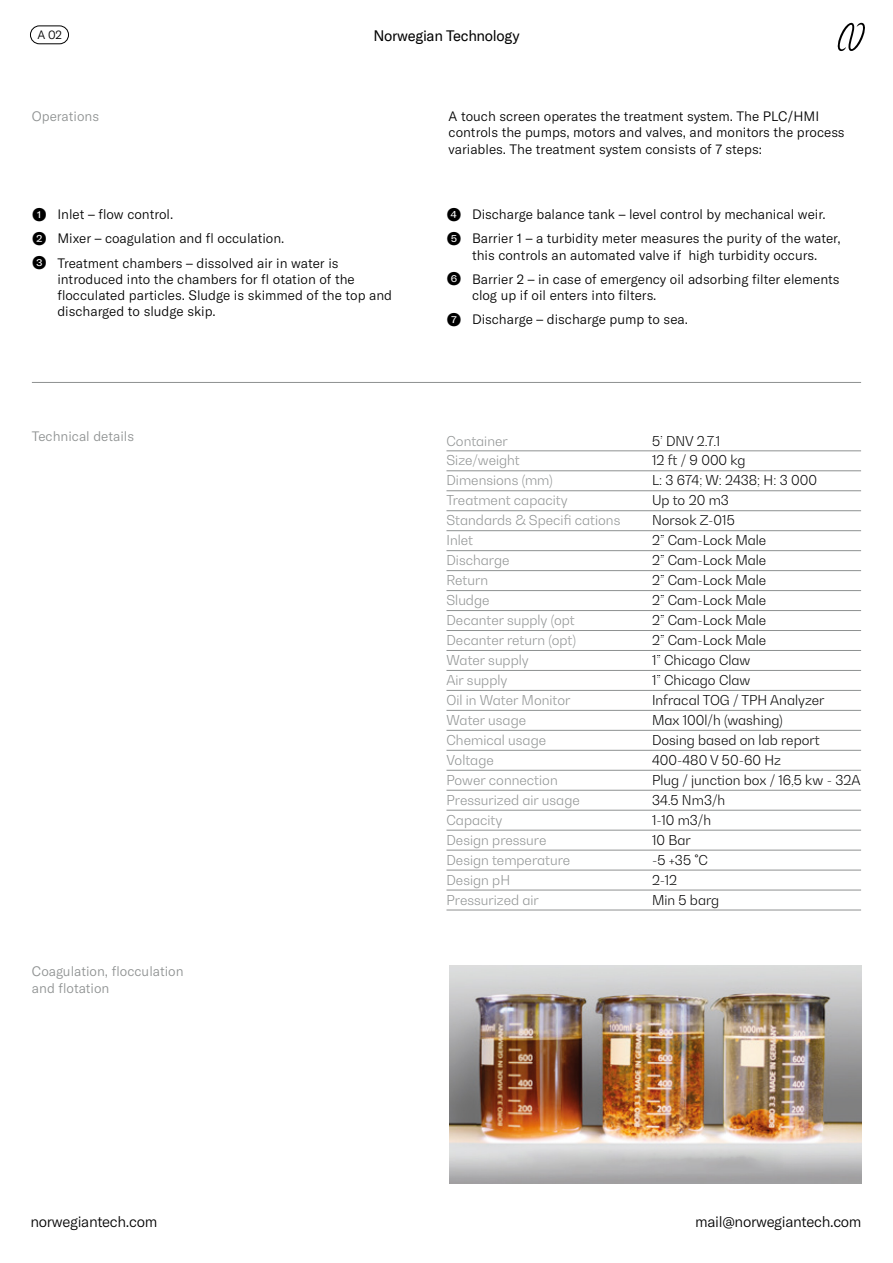
<style>
.page{position:relative;width:893px;height:1263px;background:#fff}
.page>*{position:absolute;margin:0;border:0;box-sizing:border-box;transform-origin:0 0}
.t1{font:300 15px "GT America";letter-spacing:-.02em;color:#000}
.t2{font:14.85px "GT America";letter-spacing:-.02em;color:#000}
.t3{font:300 13.5px/24.3px "GT America";color:#000}
.t4{font:300 13.5px "Bw Gradual";color:#000}
.t5{font:300 13.5px "Bw Gradual";color:#8e9191}
.t6{font:300 13.5px/16.2px "GT America";color:#8e9191}
.t7{font:300 12px "GT America";color:#000}
.s1{font-size:18px}
</style>
<div class="page">
<hr style="left:446px;top:451px;width:206px;height:1px;background:#8e9191">
<hr style="left:652px;top:451px;width:209px;height:1px;background:#8e9191">
<hr style="left:446px;top:470px;width:206px;height:1px;background:#8e9191">
<hr style="left:652px;top:470px;width:209px;height:1px;background:#8e9191">
<hr style="left:446px;top:490px;width:206px;height:1px;background:#8e9191">
<hr style="left:652px;top:490px;width:209px;height:1px;background:#8e9191">
<hr style="left:446px;top:510px;width:206px;height:1px;background:#8e9191">
<hr style="left:652px;top:510px;width:209px;height:1px;background:#8e9191">
<hr style="left:446px;top:530px;width:206px;height:1px;background:#8e9191">
<hr style="left:652px;top:530px;width:209px;height:1px;background:#8e9191">
<hr style="left:446px;top:550px;width:206px;height:1px;background:#8e9191">
<hr style="left:652px;top:550px;width:209px;height:1px;background:#8e9191">
<hr style="left:446px;top:570px;width:206px;height:1px;background:#8e9191">
<hr style="left:652px;top:570px;width:209px;height:1px;background:#8e9191">
<hr style="left:446px;top:590px;width:206px;height:1px;background:#8e9191">
<hr style="left:652px;top:590px;width:209px;height:1px;background:#8e9191">
<hr style="left:446px;top:610px;width:206px;height:1px;background:#8e9191">
<hr style="left:652px;top:610px;width:209px;height:1px;background:#8e9191">
<hr style="left:446px;top:630px;width:206px;height:1px;background:#8e9191">
<hr style="left:652px;top:630px;width:209px;height:1px;background:#8e9191">
<hr style="left:446px;top:650px;width:206px;height:1px;background:#8e9191">
<hr style="left:652px;top:650px;width:209px;height:1px;background:#8e9191">
<hr style="left:446px;top:670px;width:206px;height:1px;background:#8e9191">
<hr style="left:652px;top:670px;width:209px;height:1px;background:#8e9191">
<hr style="left:446px;top:690px;width:206px;height:1px;background:#8e9191">
<hr style="left:652px;top:690px;width:209px;height:1px;background:#8e9191">
<hr style="left:446px;top:710px;width:206px;height:1px;background:#8e9191">
<hr style="left:652px;top:710px;width:209px;height:1px;background:#8e9191">
<hr style="left:446px;top:730px;width:206px;height:1px;background:#8e9191">
<hr style="left:652px;top:730px;width:209px;height:1px;background:#8e9191">
<hr style="left:446px;top:750px;width:206px;height:1px;background:#8e9191">
<hr style="left:652px;top:750px;width:209px;height:1px;background:#8e9191">
<hr style="left:446px;top:770px;width:206px;height:1px;background:#8e9191">
<hr style="left:652px;top:770px;width:209px;height:1px;background:#8e9191">
<hr style="left:446px;top:790px;width:206px;height:1px;background:#8e9191">
<hr style="left:652px;top:790px;width:209px;height:1px;background:#8e9191">
<hr style="left:446px;top:810px;width:206px;height:1px;background:#8e9191">
<hr style="left:652px;top:810px;width:209px;height:1px;background:#8e9191">
<hr style="left:446px;top:830px;width:206px;height:1px;background:#8e9191">
<hr style="left:652px;top:830px;width:209px;height:1px;background:#8e9191">
<hr style="left:446px;top:850px;width:206px;height:1px;background:#8e9191">
<hr style="left:652px;top:850px;width:209px;height:1px;background:#8e9191">
<hr style="left:446px;top:870px;width:206px;height:1px;background:#8e9191">
<hr style="left:652px;top:870px;width:209px;height:1px;background:#8e9191">
<hr style="left:446px;top:890px;width:206px;height:1px;background:#8e9191">
<hr style="left:652px;top:890px;width:209px;height:1px;background:#8e9191">
<hr style="left:446px;top:910px;width:206px;height:1px;background:#8e9191">
<hr style="left:652px;top:910px;width:209px;height:1px;background:#8e9191">
<div style="left:30px;top:26px;width:39px;height:18px;border:1px solid #000;border-radius:9px"></div>
<img style="left:449px;top:966px;width:412px;height:217px">
<svg style="left:837px;top:22px;width:28px;height:29px"></svg>
<hr style="left:32px;top:382px;width:829px;height:1px;background:#8e9191">
<p class="t7" style="left:38px;top:28px;width:26px">A 02</p>
<p class="t2" style="left:373px;top:27px;width:148px">Norwegian Technology</p>
<p class="t6" style="left:32px;top:108px;width:69px">Operations</p>
<p class="t3" style="left:449px;top:108px;width:398px;line-height:16.2px">A touch screen operates the treatment system. The PLC/HMI controls the pumps, motors and valves, and monitors the process variables. The treatment system consists of 7 steps:</p>
<p class="t3" style="left:32px;top:202px;width:308px"><span class="s1">❶</span> Inlet – flow control.<br><span class="s1">❷</span> Mixer – coagulation and fl occulation.<br><span class="s1">❸</span> Treatment chambers – dissolved air in water is</p>
<p class="t3" style="left:57px;top:271px;width:336px;line-height:16.2px">introduced into the chambers for fl otation of the flocculated particles. Sludge is skimmed of the top and discharged to sludge skip.</p>
<p class="t3" style="left:446px;top:202px;width:396px"><span class="s1">❹</span> Discharge balance tank – level control by mechanical weir.<br><span class="s1">❺</span> Barrier 1 – a turbidity meter measures the purity of the water,</p>
<p class="t3" style="left:446px;top:243px;width:394px;text-align:center">this controls an automated valve if high turbidity occurs.<br><span class="s1">❻</span> Barrier 2 – in case of emergency oil adsorbing filter elements</p>
<p class="t3" style="left:446px;top:283px;width:243px;text-align:center">clog up if oil enters into filters.<br><span class="s1">❼</span> Discharge – discharge pump to sea.</p>
<p class="t6" style="left:32px;top:429px;width:104px">Technical details</p>
<p class="t5" style="left:446px;top:432px;width:63px">Container</p>
<p class="t4" style="left:652px;top:432px;width:70px">5’ DNV 2.7.1</p>
<p class="t5" style="left:446px;top:452px;width:75px">Size/weight</p>
<p class="t4" style="left:652px;top:452px;width:95px">12 ft / 9 000 kg</p>
<p class="t5" style="left:446px;top:472px;width:108px">Dimensions (mm)</p>
<p class="t4" style="left:652px;top:472px;width:166px">L: 3 674; W: 2438; H: 3 000</p>
<p class="t5" style="left:446px;top:492px;width:123px">Treatment capacity</p>
<p class="t4" style="left:652px;top:492px;width:78px">Up to 20 m3</p>
<p class="t5" style="left:446px;top:512px;width:175px">Standards &amp; Specifi cations</p>
<p class="t4" style="left:652px;top:512px;width:84px">Norsok Z-015</p>
<p class="t5" style="left:446px;top:532px;width:28px">Inlet</p>
<p class="t4" style="left:652px;top:532px;width:116px">2” Cam-Lock Male</p>
<p class="t5" style="left:446px;top:552px;width:65px">Discharge</p>
<p class="t4" style="left:652px;top:552px;width:116px">2” Cam-Lock Male</p>
<p class="t5" style="left:446px;top:572px;width:43px">Return</p>
<p class="t4" style="left:652px;top:572px;width:116px">2” Cam-Lock Male</p>
<p class="t5" style="left:446px;top:592px;width:45px">Sludge</p>
<p class="t4" style="left:652px;top:592px;width:116px">2” Cam-Lock Male</p>
<p class="t5" style="left:446px;top:611px;width:130px">Decanter supply (opt</p>
<p class="t4" style="left:652px;top:611px;width:116px">2” Cam-Lock Male</p>
<p class="t5" style="left:446px;top:631px;width:131px">Decanter return (opt)</p>
<p class="t4" style="left:652px;top:631px;width:116px">2” Cam-Lock Male</p>
<p class="t5" style="left:446px;top:651px;width:84px">Water supply</p>
<p class="t4" style="left:652px;top:651px;width:100px">1” Chicago Claw</p>
<p class="t5" style="left:446px;top:671px;width:62px">Air supply</p>
<p class="t4" style="left:652px;top:671px;width:100px">1” Chicago Claw</p>
<p class="t5" style="left:446px;top:691px;width:126px">Oil in Water Monitor</p>
<p class="t4" style="left:652px;top:691px;width:174px">Infracal TOG / TPH Analyzer</p>
<p class="t5" style="left:446px;top:711px;width:81px">Water usage</p>
<p class="t4" style="left:652px;top:711px;width:132px">Max 100l/h (washing)</p>
<p class="t5" style="left:446px;top:731px;width:101px">Chemical usage</p>
<p class="t4" style="left:652px;top:731px;width:169px">Dosing based on lab report</p>
<p class="t5" style="left:446px;top:751px;width:49px">Voltage</p>
<p class="t4" style="left:652px;top:751px;width:131px">400-480 V 50-60 Hz</p>
<p class="t5" style="left:446px;top:771px;width:113px">Power connection</p>
<p class="t4" style="left:652px;top:771px;width:210px">Plug / junction box / 16,5 kw - 32A</p>
<p class="t5" style="left:446px;top:791px;width:135px">Pressurized air usage</p>
<p class="t4" style="left:652px;top:791px;width:75px">34.5 Nm3/h</p>
<p class="t5" style="left:446px;top:811px;width:57px">Capacity</p>
<p class="t4" style="left:652px;top:811px;width:61px">1-10 m3/h</p>
<p class="t5" style="left:446px;top:831px;width:101px">Design pressure</p>
<p class="t4" style="left:652px;top:831px;width:40px">10 Bar</p>
<p class="t5" style="left:446px;top:851px;width:125px">Design temperature</p>
<p class="t4" style="left:652px;top:851px;width:58px">-5 +35 °C</p>
<p class="t5" style="left:446px;top:871px;width:65px">Design pH</p>
<p class="t4" style="left:652px;top:871px;width:27px">2-12</p>
<p class="t5" style="left:446px;top:891px;width:94px">Pressurized air</p>
<p class="t4" style="left:652px;top:891px;width:69px">Min 5 barg</p>
<p class="t6" style="left:32px;top:963px;width:153px">Coagulation, flocculation and flotation</p>
<p class="t1" style="left:30px;top:1213px;width:128px">norwegiantech.com</p>
<p class="t1" style="left:695px;top:1213px;width:168px">mail@norwegiantech.com</p>
</div>
